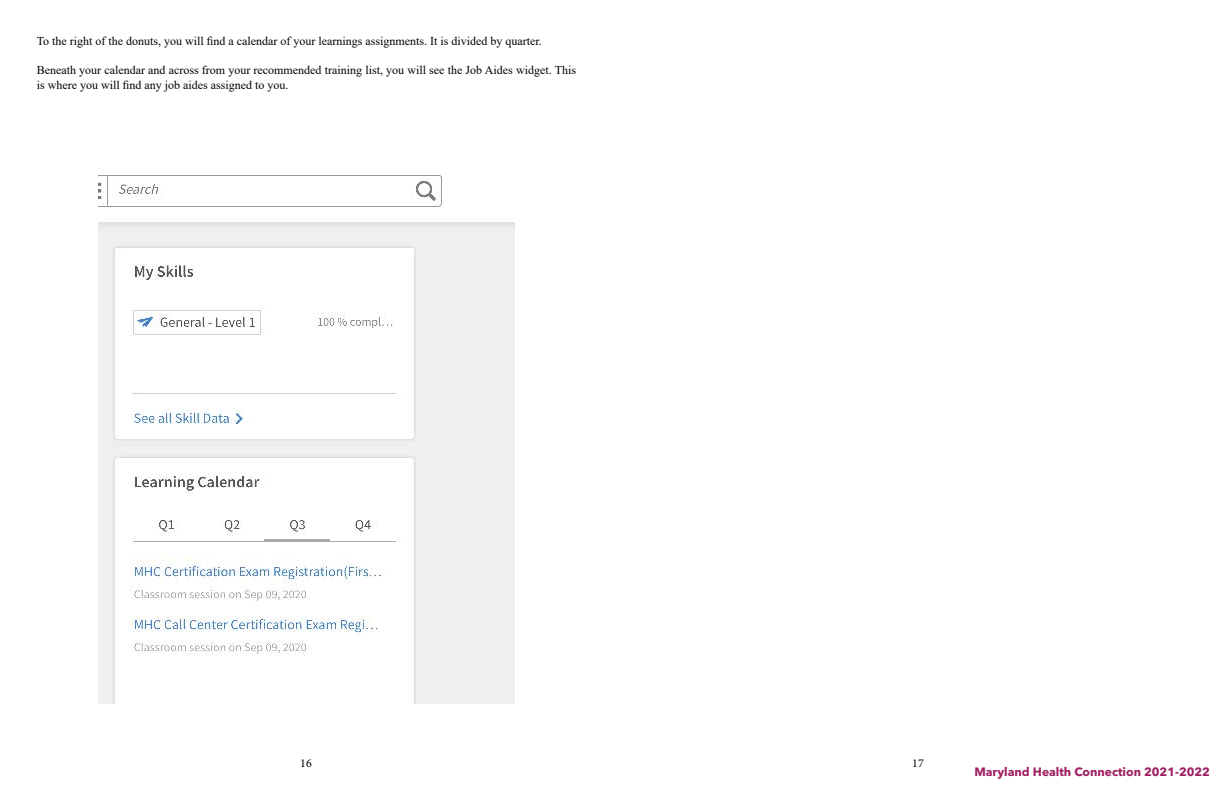
<style>
.page{position:relative;width:1224px;height:792px;background:#fff}
.page>*{position:absolute;margin:0;border:0;box-sizing:border-box;transform-origin:0 0}
.t1{font:12px/14.4px "Times New Roman";color:#000}
.t2{font:700 12px "Avenir Next LT Pro";color:#9e2063}
.t3{font:12px "Minion Pro";color:#000}
</style>
<div class="page">
<img style="left:99px;top:173px;width:415px;height:531px">
<p class="t1" style="left:37px;top:34px;width:507px">To the right of the donuts, you will find a calendar of your learnings assignments. It is divided by quarter.</p>
<p class="t1" style="left:37px;top:63px;width:541px">Beneath your calendar and across from your recommended training list, you will see the Job Aides widget. This is where you will find any job aides assigned to you.</p>
<p class="t3" style="left:300px;top:755px;width:13px">16</p>
<p class="t3" style="left:912px;top:755px;width:13px">17</p>
<p class="t2" style="left:974px;top:764px;width:237px">Maryland Health Connection 2021-2022</p>
</div>
